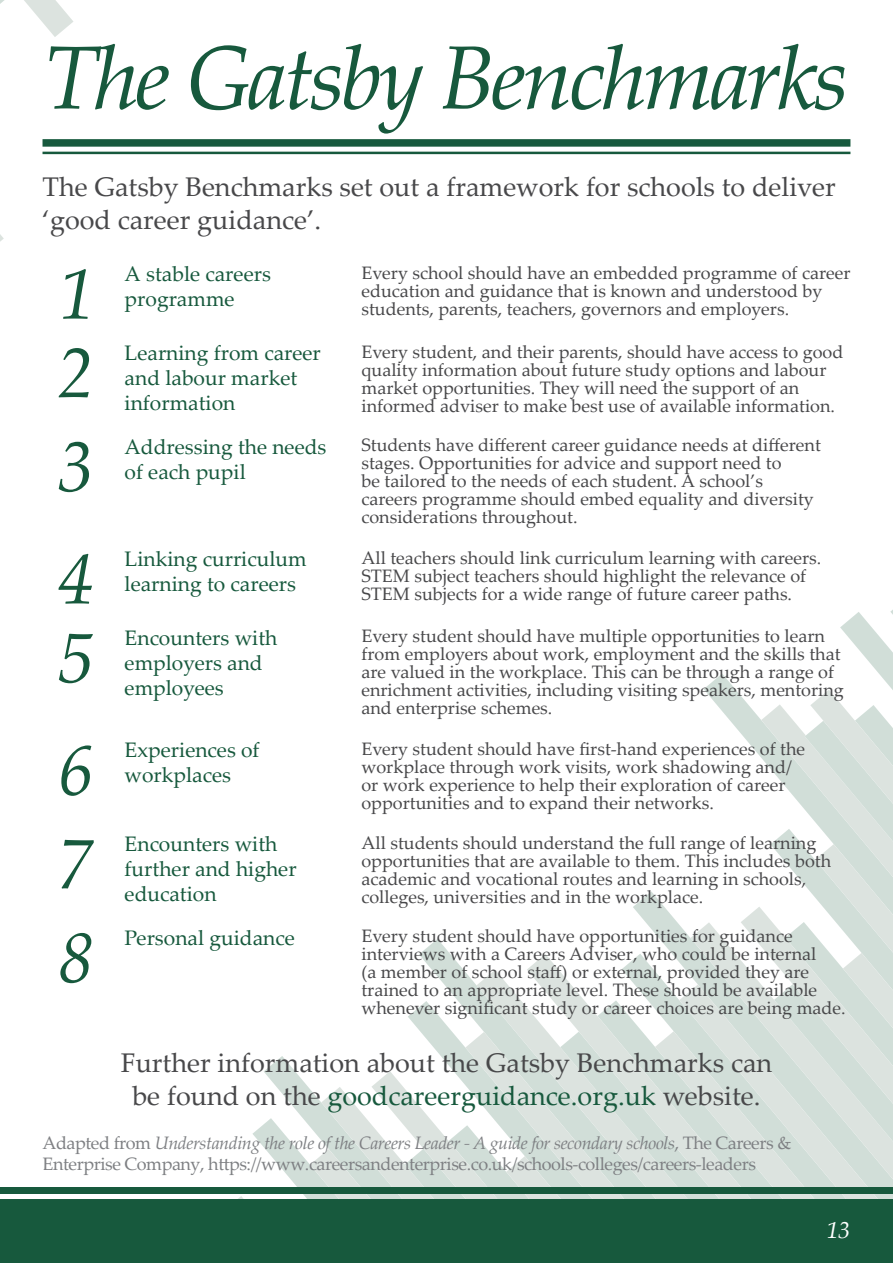
<style>
.page{position:relative;width:893px;height:1263px;background:#fff}
.page>*{position:absolute;margin:0;border:0;box-sizing:border-box;transform-origin:0 0}
.t1{font:italic 90px "Palatino Linotype";letter-spacing:-.04em;color:#17593d}
.t2{font:italic 72px "Palatino Linotype";color:#17593d}
.t3{font:27px/32.4px "Palatino Linotype";color:#48484a}
.t4{font:italic 24px "Palatino Linotype";color:#fff}
.t5{font:21px/25.2px "Palatino Linotype";color:#17593d}
.t6{font:18px/18px "Palatino Linotype";color:#48484a}
.t7{font:18px/21.6px "Palatino Linotype";letter-spacing:-.025em;color:#7e8083}
.s1{color:#17593d}
.s2{font-style:italic}
</style>
<div class="page">
<svg style="left:158px;top:610px;width:735px;height:589px"></svg>
<svg style="left:810px;top:690px;width:83px;height:509px;background:#d9e3de"></svg>
<div style="left:0;top:1199px;width:893px;height:64px;background:#17593d"></div>
<div style="left:0;top:1187px;width:893px;height:6px;background:#17593d"></div>
<svg style="left:0;top:0;width:74px;height:242px"></svg>
<hr style="left:43px;top:152px;width:807px;height:2px;background:#17593d">
<div style="left:43px;top:139px;width:807px;height:8px;background:#17593d"></div>
<h1 class="t1" style="left:43px;top:14px;width:808px">The Gatsby Benchmarks</h1>
<h3 class="t3" style="left:43px;top:170px;width:795px">The Gatsby Benchmarks set out a framework for schools to deliver ‘good career guidance’.</h3>
<h2 class="t2" style="left:59px;top:243px;width:37px">1</h2>
<p class="t6" style="left:361px;top:263px;width:491px">Every school should have an embedded programme of career education and guidance that is known and understood by students, parents, teachers, governors and employers.</p>
<p class="t5" style="left:125px;top:261px;width:148px">A stable careers programme</p>
<h2 class="t2" style="left:59px;top:321px;width:37px">2</h2>
<p class="t6" style="left:361px;top:342px;width:483px">Every student, and their parents, should have access to good quality information about future study options and labour market opportunities. They will need the support of an informed adviser to make best use of available information.</p>
<p class="t5" style="left:125px;top:339px;width:198px">Learning from career and labour market information</p>
<h2 class="t2" style="left:59px;top:415px;width:37px">3</h2>
<p class="t6" style="left:361px;top:435px;width:461px">Students have different career guidance needs at different stages. Opportunities for advice and support need to<br>be tailored to the needs of each student. A school’s careers programme should embed equality and diversity considerations throughout.</p>
<p class="t5" style="left:125px;top:433px;width:203px">Addressing the needs of each pupil</p>
<h2 class="t2" style="left:59px;top:528px;width:37px">4</h2>
<p class="t6" style="left:361px;top:548px;width:461px">All teachers should link curriculum learning with careers.<br>STEM subject teachers should highlight the relevance of<br>STEM subjects for a wide range of future career paths.</p>
<p class="t5" style="left:125px;top:545px;width:184px">Linking curriculum learning to careers</p>
<h2 class="t2" style="left:59px;top:606px;width:37px">5</h2>
<p class="t6" style="left:361px;top:627px;width:484px">Every student should have multiple opportunities to learn from employers about work, employment and the skills that are valued in the workplace. This can be through a range of enrichment activities, including visiting speakers, mentoring and enterprise schemes.</p>
<p class="t5" style="left:125px;top:624px;width:154px">Encounters with employers and employees</p>
<h2 class="t2" style="left:59px;top:719px;width:37px">6</h2>
<p class="t6" style="left:361px;top:739px;width:445px">Every student should have first-hand experiences of the workplace through work visits, work shadowing and/ or work experience to help their exploration of career opportunities and to expand their networks.</p>
<p class="t5" style="left:125px;top:737px;width:137px">Experiences of workplaces</p>
<h2 class="t2" style="left:59px;top:812px;width:37px">7</h2>
<p class="t6" style="left:361px;top:833px;width:471px">All students should understand the full range of learning opportunities that are available to them. This includes both academic and vocational routes and learning in schools, colleges, universities and in the workplace.</p>
<p class="t5" style="left:125px;top:830px;width:174px">Encounters with further and higher education</p>
<h2 class="t2" style="left:59px;top:906px;width:37px">8</h2>
<p class="t6" style="left:361px;top:927px;width:486px">Every student should have opportunities for guidance interviews with a Careers Adviser, who could be internal<br>(a member of school staff) or external, provided they are trained to an appropriate level. These should be available whenever significant study or career choices are being made.</p>
<p class="t5" style="left:125px;top:924px;width:172px">Personal guidance</p>
<h3 class="t3" style="left:121px;top:1046px;width:653px;text-align:center">Further information about the Gatsby Benchmarks can be found on the <span class="s1">goodcareerguidance.org.uk</span> website.</h3>
<p class="t7" style="left:43px;top:1131px;width:750px">Adapted from <span class="s2">Understanding the role of the Careers Leader - A guide for secondary schools</span>, The Careers &amp;<br>Enterprise Company, https://www.careersandenterprise.co.uk/schools-colleges/careers-leaders</p>
<h3 class="t4" style="left:826px;top:1213px;width:25px">13</h3>
</div>
